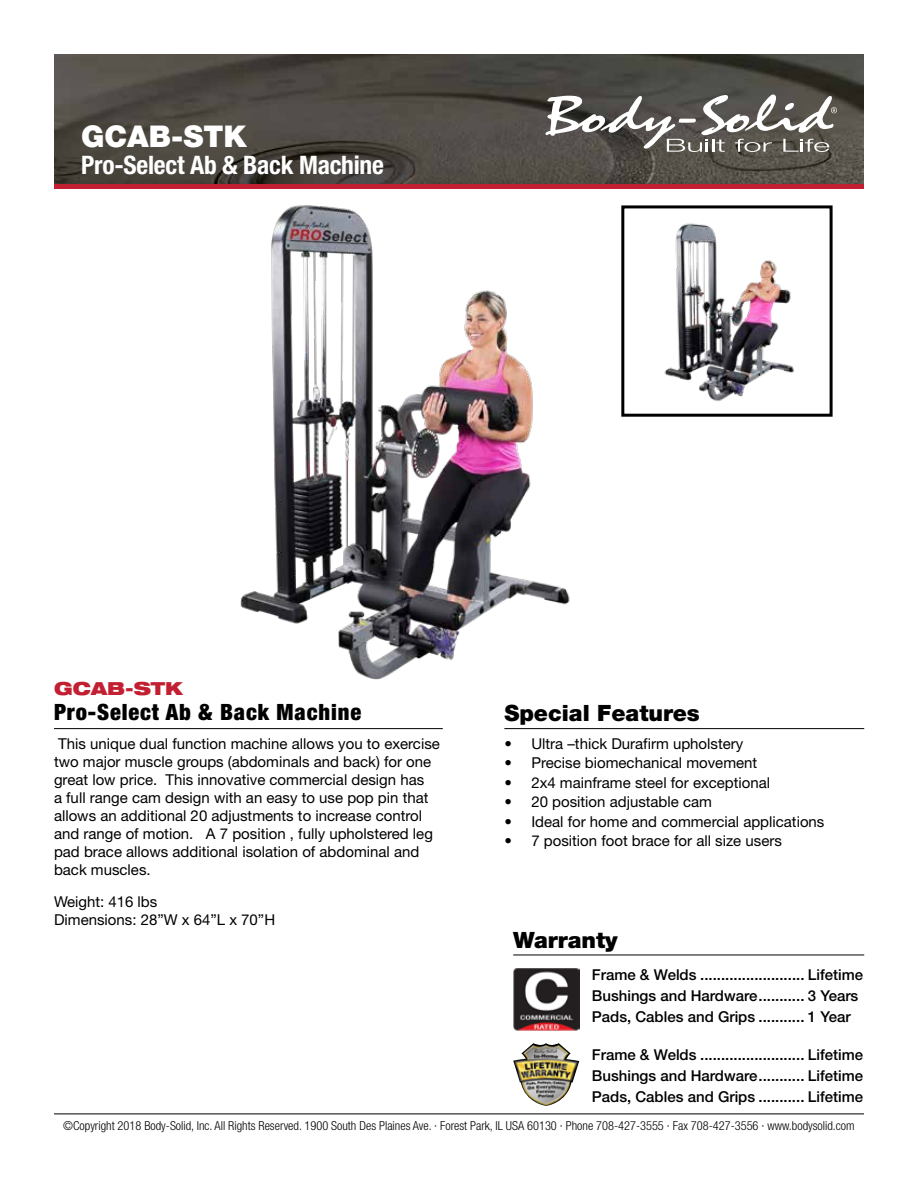
<style>
.page{position:relative;width:918px;height:1188px;background:#fff}
.page>*{position:absolute;margin:0;border:0;box-sizing:border-box;transform-origin:0 0}
.t1{font:900 30px "Helvetica Neue LT Std";color:#fff}
.t2{font:700 condensed 25.5px "Helvetica Neue LT Std";letter-spacing:-.01em;color:#fff}
.t3{font:900 condensed 22.5px "Helvetica Neue LT Std";letter-spacing:.04em;color:#000}
.t4{font:900 22.5px "Helvetica Neue LT Std";color:#000}
.t5{font:900 expanded 18px "Helvetica Neue LT Std";color:#c22032}
.t6{font:15px/18px "Helvetica Neue LT Std";color:#000}
.t7{font:500 15px/21px "Helvetica Neue LT Std";color:#000}
.t8{font:300 condensed 12.3px "Helvetica Neue LT Std";color:#000}
</style>
<div class="page">
<div style="left:54px;top:182px;width:810px;height:7px;background:#c22032"></div>
<img style="left:54px;top:54px;width:810px;height:130px">
<hr style="left:54px;top:1114px;width:810px;height:1px;background:#000">
<svg style="left:545px;top:95px;width:292px;height:57px"></svg>
<img style="left:240px;top:205px;width:330px;height:475px">
<hr style="left:513px;top:955px;width:351px;height:1px;background:#000">
<img style="left:513px;top:1043px;width:66px;height:63px">
<hr style="left:54px;top:728px;width:389px;height:1px;background:#000">
<hr style="left:504px;top:728px;width:360px;height:1px;background:#000">
<img style="left:513px;top:968px;width:67px;height:63px">
<img style="left:664px;top:223px;width:130px;height:179px">
<div style="left:621px;top:205px;width:212px;height:212px;border:3px solid #000"></div>
<h1 class="t1" style="left:81px;top:118px;width:167px">GCAB-STK</h1>
<h2 class="t2" style="left:81px;top:150px;width:304px">Pro-Select Ab &amp; Back Machine</h2>
<p class="t5" style="left:54px;top:676px;width:130px">GCAB-STK</p>
<h3 class="t3" style="left:54px;top:698px;width:309px">Pro-Select Ab &amp; Back Machine</h3>
<h3 class="t4" style="left:504px;top:699px;width:197px">Special Features</h3>
<p class="t6" style="left:54px;top:734px;width:387px">This unique dual function machine allows you to exercise two major muscle groups (abdominals and back) for one great low price. This innovative commercial design has<br>a full range cam design with an easy to use pop pin that allows an additional 20 adjustments to increase control and range of motion. A 7 position , fully upholstered leg pad brace allows additional isolation of abdominal and back muscles.</p>
<p class="t6" style="left:504px;top:734px;width:240px">• Ultra –thick Durafirm upholstery</p>
<p class="t6" style="left:504px;top:754px;width:254px">• Precise biomechanical movement</p>
<p class="t6" style="left:504px;top:773px;width:267px">• 2x4 mainframe steel for exceptional</p>
<p class="t6" style="left:504px;top:793px;width:209px">• 20 position adjustable cam</p>
<p class="t6" style="left:504px;top:812px;width:322px">• Ideal for home and commercial applications</p>
<p class="t6" style="left:504px;top:832px;width:279px">• 7 position foot brace for all size users</p>
<p class="t6" style="left:54px;top:893px;width:223px">Weight: 416 lbs<br>Dimensions: 28”W x 64”L x 70”H</p>
<h3 class="t4" style="left:513px;top:926px;width:106px">Warranty</h3>
<p class="t7" style="left:592px;top:964px;width:273px">Frame &amp; Welds ......................... Lifetime<br>Bushings and Hardware........... 3 Years<br>Pads, Cables and Grips ........... 1 Year</p>
<p class="t7" style="left:592px;top:1044px;width:273px;text-align:justify">Frame &amp; Welds ......................... Lifetime Bushings and Hardware........... Lifetime Pads, Cables and Grips ........... Lifetime</p>
<p class="t8" style="left:63px;top:1118px;width:793px">©Copyright 2018 Body-Solid, Inc. All Rights Reserved. 1900 South Des Plaines Ave. · Forest Park, IL USA 60130 · Phone 708-427-3555 · Fax 708-427-3556 · www.bodysolid.com</p>
</div>
